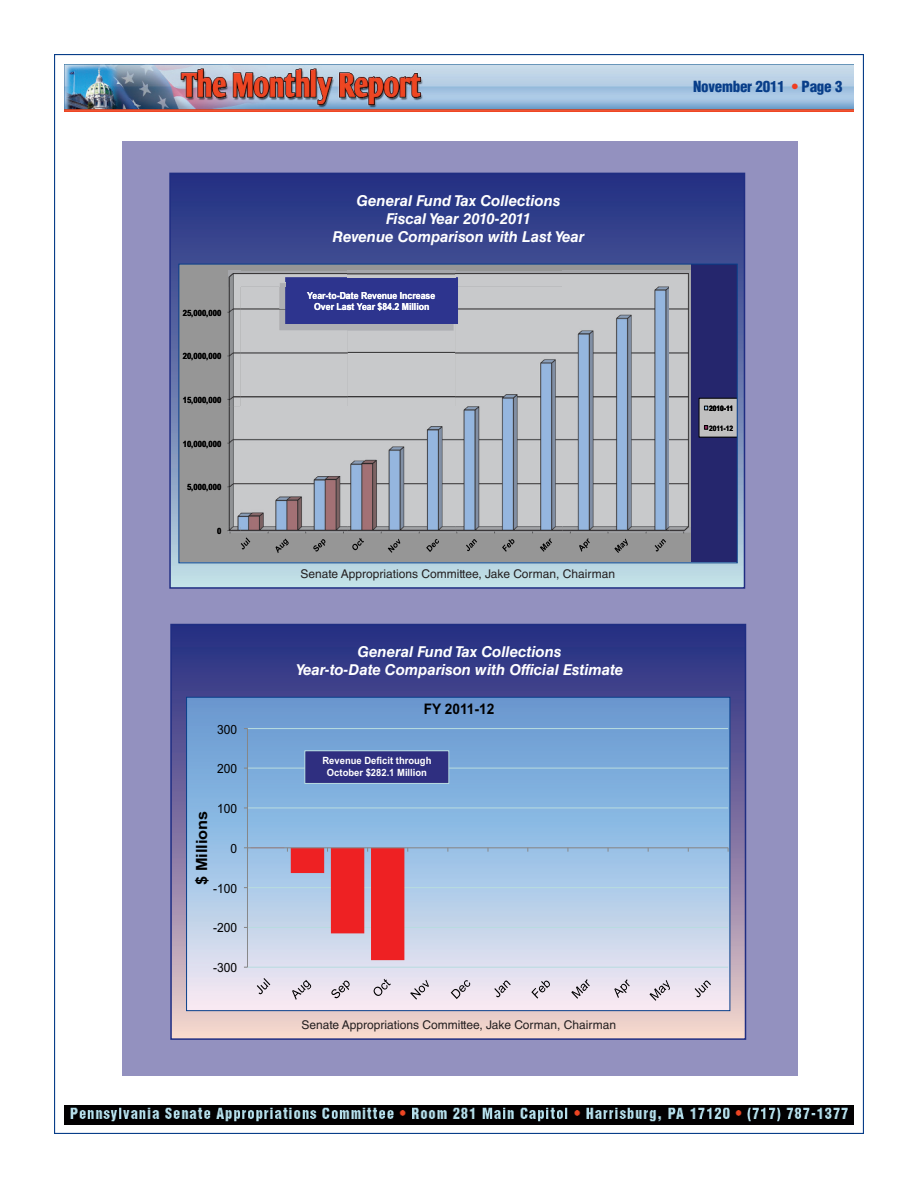
<style>
.page{position:relative;width:918px;height:1188px;background:#fff}
.page>*{position:absolute;margin:0;border:0;box-sizing:border-box;transform-origin:0 0}
.t1{font:15.45px "Arial Bold MT+T42";color:#000;scale:1.06 1}
.t2{font:italic 700 15px/18px "Helvetica LT Std";color:#fff;text-align:center}
.t3{font:900 condensed 15px "Helvetica LT Std";letter-spacing:-.015em;color:#083e89}
.t4{font:14.55px "Arial Bold MT+T42";color:#000;scale:.94 1}
.t5{font:12.75px "Arial MT+T42";color:#000;scale:.94 1}
.t6{font:12px "Helvetica LT Std";color:#231f20}
.t7{font:10.05px/11.9px "Arial Bold MT+T42";color:#fff;text-align:center;scale:.94 1}
.t8{font:9.75px/11.7px "Arial Bold MT+T42";color:#fff;text-align:center;scale:.89 1}
.t9{font:8.55px "Arial Bold MT+T42";color:#000;scale:.89 1}
.t10{font:7.5px "Arial Bold MT+T42";color:#000;scale:.89 1}
.s1{color:#ef3e22}
</style>
<div class="page">
<img style="left:65px;top:64px;width:789px;height:47px">
<img style="left:64px;top:1105px;width:790px;height:20px">
<div style="left:122px;top:142px;width:675px;height:934px;background:#9391bf"></div>
<div style="left:171px;top:174px;width:573px;height:413px;background:linear-gradient(to bottom,#1d267d,#bbd5e2)"></div>
<div style="left:169px;top:173px;width:576px;height:416px;border:2px solid #202e82"></div>
<div style="left:179px;top:264px;width:558px;height:298px;background:#25266d"></div>
<div style="left:179px;top:264px;width:512px;height:298px;background:#969696"></div>
<svg style="left:276px;top:539px;width:13px;height:14px"></svg>
<svg style="left:313px;top:539px;width:12px;height:13px"></svg>
<svg style="left:352px;top:538px;width:12px;height:12px"></svg>
<svg style="left:388px;top:539px;width:12px;height:14px"></svg>
<svg style="left:426px;top:539px;width:13px;height:13px"></svg>
<svg style="left:466px;top:539px;width:11px;height:12px"></svg>
<svg style="left:502px;top:539px;width:12px;height:13px"></svg>
<svg style="left:540px;top:538px;width:12px;height:14px"></svg>
<svg style="left:579px;top:538px;width:11px;height:14px"></svg>
<svg style="left:614px;top:539px;width:14px;height:14px"></svg>
<svg style="left:655px;top:539px;width:11px;height:12px"></svg>
<svg style="left:699px;top:398px;width:37px;height:39px"></svg>
<div style="left:285px;top:277px;width:173px;height:47px;background:#2d348e"></div>
<img style="left:228px;top:271px;width:120px;height:135px">
<svg style="left:280px;top:283px;width:5px;height:3px"></svg>
<img style="left:348px;top:271px;width:107px;height:6px">
<img style="left:455px;top:271px;width:236px;height:135px">
<img style="left:280px;top:286px;width:68px;height:44px">
<div style="left:348px;top:324px;width:107px;height:82px;background:#c8c9cb"></div>
<img style="left:348px;top:324px;width:105px;height:6px">
<img style="left:228px;top:406px;width:463px;height:120px">
<svg style="left:228px;top:526px;width:22px;height:23px"></svg>
<img style="left:241px;top:526px;width:450px;height:7px">
<div style="left:179px;top:264px;width:559px;height:299px;border:1px solid #083e89"></div>
<svg style="left:173px;top:627px;width:570px;height:410px;background:#6b689c"></svg>
<div style="left:170px;top:624px;width:576px;height:416px;border:2px solid #202e82"></div>
<svg style="left:188px;top:699px;width:540px;height:310px;background:#a0bfe2"></svg>
<hr style="left:248px;top:967px;width:480px;height:1px;background:#b8dce0">
<hr style="left:248px;top:927px;width:480px;height:1px;background:#b8dce0">
<hr style="left:248px;top:887px;width:480px;height:1px;background:#b8dce0">
<hr style="left:248px;top:808px;width:480px;height:1px;background:#b8dce0">
<hr style="left:248px;top:768px;width:480px;height:1px;background:#b8dce0">
<hr style="left:248px;top:728px;width:480px;height:1px;background:#b8dce0">
<hr style="left:247px;top:728px;width:1px;height:239px;background:#868686">
<hr style="left:247px;top:847px;width:481px;height:1px;background:#868686">
<svg style="left:244px;top:847px;width:164px;height:113px;background:#cf8a99"></svg>
<svg style="left:257px;top:978px;width:13px;height:16px"></svg>
<svg style="left:292px;top:980px;width:19px;height:20px"></svg>
<svg style="left:331px;top:981px;width:19px;height:17px"></svg>
<svg style="left:374px;top:979px;width:17px;height:17px"></svg>
<svg style="left:410px;top:980px;width:19px;height:20px"></svg>
<svg style="left:451px;top:980px;width:19px;height:19px"></svg>
<svg style="left:494px;top:980px;width:17px;height:17px"></svg>
<svg style="left:531px;top:981px;width:19px;height:18px"></svg>
<svg style="left:571px;top:979px;width:19px;height:20px"></svg>
<svg style="left:614px;top:979px;width:16px;height:19px"></svg>
<svg style="left:649px;top:980px;width:21px;height:21px"></svg>
<svg style="left:695px;top:980px;width:16px;height:17px"></svg>
<div style="left:305px;top:751px;width:144px;height:32px;background:#2f2f80"></div>
<div style="left:304px;top:750px;width:145px;height:34px;border:1px solid #b8dce0"></div>
<p class="t9" style="left:183px;top:308px;width:45px">25,000,000</p>
<p class="t9" style="left:183px;top:351px;width:45px">20,000,000</p>
<p class="t9" style="left:183px;top:395px;width:45px">15,000,000</p>
<p class="t9" style="left:183px;top:439px;width:45px">10,000,000</p>
<p class="t9" style="left:187px;top:482px;width:40px">5,000,000</p>
<p class="t9" style="left:217px;top:526px;width:6px">0</p>
<p class="t5" style="left:217px;top:722px;width:23px">300</p>
<p class="t5" style="left:217px;top:761px;width:23px">200</p>
<p class="t5" style="left:217px;top:801px;width:23px">100</p>
<p class="t1" style="left:196px;top:885px;width:72px;rotate:-90deg">$ Millions</p>
<p class="t5" style="left:230px;top:841px;width:9px">0</p>
<p class="t5" style="left:213px;top:881px;width:27px">-100</p>
<p class="t5" style="left:213px;top:921px;width:27px">-200</p>
<p class="t5" style="left:213px;top:960px;width:27px">-300</p>
<p class="t2" style="left:332px;top:192px;width:254px">General Fund Tax Collections<br>Fiscal Year 2010-2011<br>Revenue Comparison with Last Year</p>
<p class="t8" style="left:307px;top:290px;width:145px">Year-to-Date Revenue Increase<br>Over Last Year $84.2 Million</p>
<p class="t6" style="left:300px;top:567px;width:316px">Senate Appropriations Committee, Jake Corman, Chairman</p>
<p class="t2" style="left:296px;top:643px;width:329px">General Fund Tax Collections<br>Year-to-Date Comparison with Official Estimate</p>
<p class="t4" style="left:424px;top:704px;width:77px">FY 2011-12</p>
<p class="t7" style="left:323px;top:756px;width:117px">Revenue Deficit through<br>October $282.1 Million</p>
<p class="t6" style="left:301px;top:1018px;width:316px">Senate Appropriations Committee, Jake Corman, Chairman</p>
<p class="t3" style="left:693px;top:78px;width:151px">November 2011 <span class="s1">•</span> Page 3</p>
<p class="t10" style="left:709px;top:404px;width:29px">2010-11</p>
<p class="t10" style="left:709px;top:424px;width:29px">2011-12</p>
</div>
